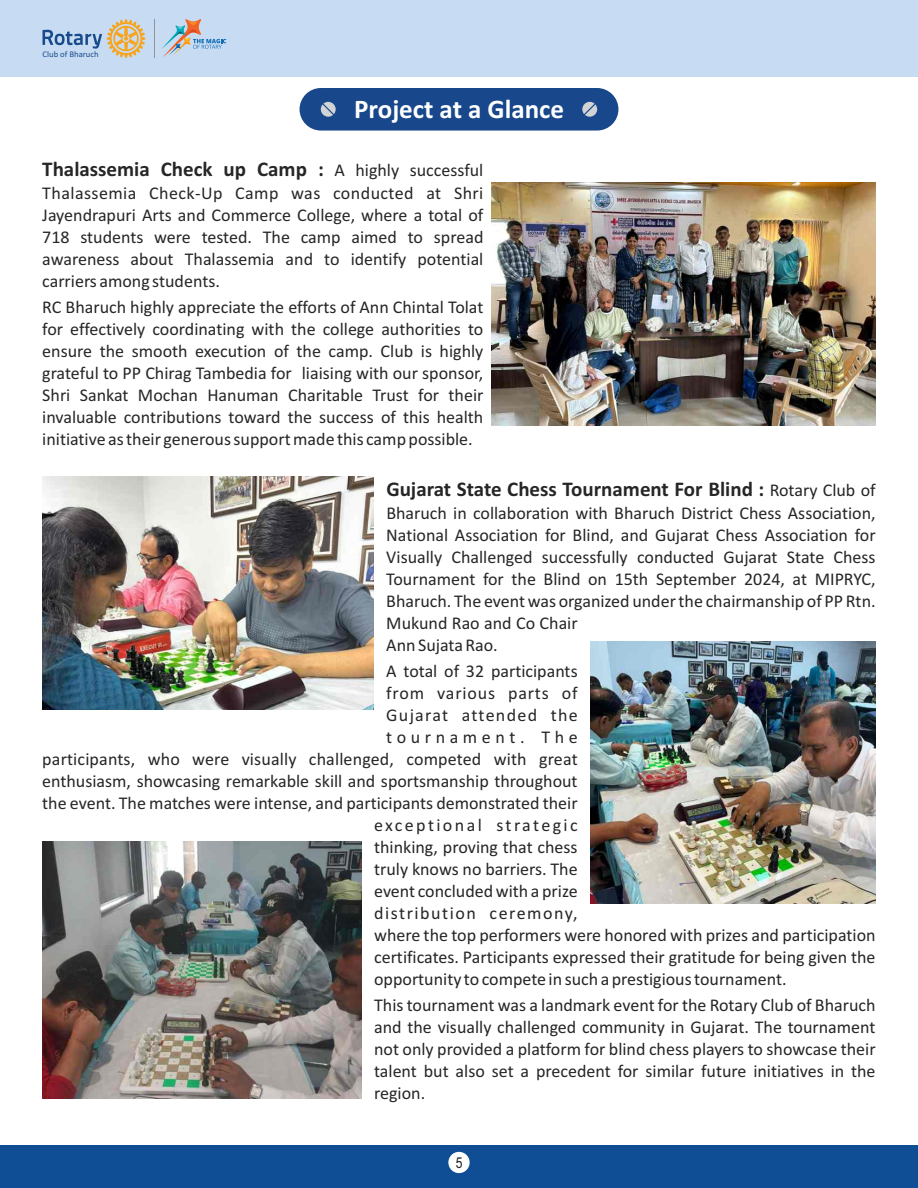
<style>
.page{position:relative;width:918px;height:1188px;background:#fff}
.page>*{position:absolute;margin:0;border:0;box-sizing:border-box;transform-origin:0 0}
.t1{font:700 27px "Calibri";color:#fff}
.t2{font:700 21px "Calibri";color:#262626}
.t3{font:18px/21.9px "Calibri";color:#262626;text-align:justify}
.t4{font:18px "Calibri";letter-spacing:.085em;color:#262626}
.t5{font:18px "Calibri";letter-spacing:.13em;color:#262626}
.t6{font:18px "Calibri";letter-spacing:.045em;color:#262626}
.t7{font:18px "Calibri";letter-spacing:.07em;color:#262626}
.t8{font:18px "Calibri";letter-spacing:.255em;color:#262626}
.t9{font:15px "Arial Narrow";color:#231f20}
.t10{font:8.7px "Calibri";color:#194b8c}
.s1{font-weight:400;font-size:18px}
</style>
<div class="page">
<img style="left:492px;top:183px;width:384px;height:242px">
<div style="left:0;top:0;width:918px;height:77px;background:#c7dcf2"></div>
<svg style="left:43px;top:19px;width:102px;height:39px"></svg>
<hr style="left:155px;top:19px;width:1px;height:38px;background:#909496">
<svg style="left:162px;top:19px;width:64px;height:38px"></svg>
<div style="left:0;top:1145px;width:918px;height:43px;background:#0f4e94"></div>
<div style="left:448px;top:1152px;width:22px;height:21px;background:#fff;border-radius:50%"></div>
<div style="left:300px;top:88px;width:318px;height:43px;background:#18488b;border-radius:21px"></div>
<svg style="left:321px;top:102px;width:15px;height:15px"></svg>
<svg style="left:582px;top:102px;width:15px;height:15px"></svg>
<img style="left:42px;top:476px;width:332px;height:234px">
<img style="left:590px;top:641px;width:286px;height:262px">
<img style="left:42px;top:842px;width:319px;height:256px">
<p class="t10" style="left:43px;top:50px;width:58px">Club of Bharuch</p>
<h1 class="t1" style="left:354px;top:98px;width:211px">Project at a Glance</h1>
<p class="t2" style="left:42px;top:160px;width:443px">Thalassemia Check up Camp : <span class="s1">A highly successful</span></p>
<p class="t3" style="left:42px;top:183px;width:443px">Thalassemia Check-Up Camp was conducted at Shri Jayendrapuri Arts and Commerce College, where a total of 718 students were tested. The camp aimed to spread awareness about Thalassemia and to identify potential carriers among students.</p>
<p class="t3" style="left:42px;top:298px;width:443px">RC Bharuch highly appreciate the efforts of Ann Chintal Tolat for effectively coordinating with the college authorities to ensure the smooth execution of the camp. Club is highly grateful to PP Chirag Tambedia for liaising with our sponsor, Shri Sankat Mochan Hanuman Charitable Trust for their invaluable contributions toward the success of this health initiative as their generous support made this camp possible.</p>
<p class="t2" style="left:386px;top:481px;width:491px">Gujarat State Chess Tournament For Blind : <span class="s1">Rotary Club of</span></p>
<p class="t3" style="left:386px;top:504px;width:491px;text-align:left">Bharuch in collaboration with Bharuch District Chess Association, National Association for Blind, and Gujarat Chess Association for Visually Challenged successfully conducted Gujarat State Chess Tournament for the Blind on 15th September 2024, at MIPRYC, Bharuch. The event was organized under the chairmanship of PP Rtn.<br>Mukund Rao and Co Chair<br>Ann Sujata Rao.</p>
<p class="t3" style="left:386px;top:662px;width:193px">A total of 32 participants</p>
<p class="t6" style="left:386px;top:686px;width:193px">from various parts of</p>
<p class="t7" style="left:386px;top:708px;width:193px">Gujarat attended the</p>
<p class="t8" style="left:386px;top:730px;width:193px">tournament. The</p>
<p class="t3" style="left:42px;top:750px;width:537px">participants, who were visually challenged, competed with great</p>
<p class="t3" style="left:42px;top:772px;width:537px">enthusiasm, showcasing remarkable skill and sportsmanship throughout</p>
<p class="t3" style="left:42px;top:794px;width:537px">the event. The matches were intense, and participants demonstrated their</p>
<p class="t5" style="left:374px;top:818px;width:205px">exceptional strategic</p>
<p class="t3" style="left:374px;top:838px;width:205px">thinking, proving that chess</p>
<p class="t3" style="left:374px;top:860px;width:205px">truly knows no barriers. The</p>
<p class="t3" style="left:374px;top:882px;width:205px">event concluded with a prize</p>
<p class="t4" style="left:374px;top:906px;width:205px">distribution ceremony,</p>
<p class="t3" style="left:374px;top:926px;width:503px">where the top performers were honored with prizes and participation</p>
<p class="t3" style="left:374px;top:948px;width:503px">certificates. Participants expressed their gratitude for being given the</p>
<p class="t3" style="left:374px;top:970px;width:414px">opportunity to compete in such a prestigious tournament.</p>
<p class="t3" style="left:374px;top:996px;width:503px">This tournament was a landmark event for the Rotary Club of Bharuch and the visually challenged community in Gujarat. The tournament not only provided a platform for blind chess players to showcase their talent but also set a precedent for similar future initiatives in the region.</p>
<p class="t9" style="left:456px;top:1157px;width:8px">5</p>
</div>
